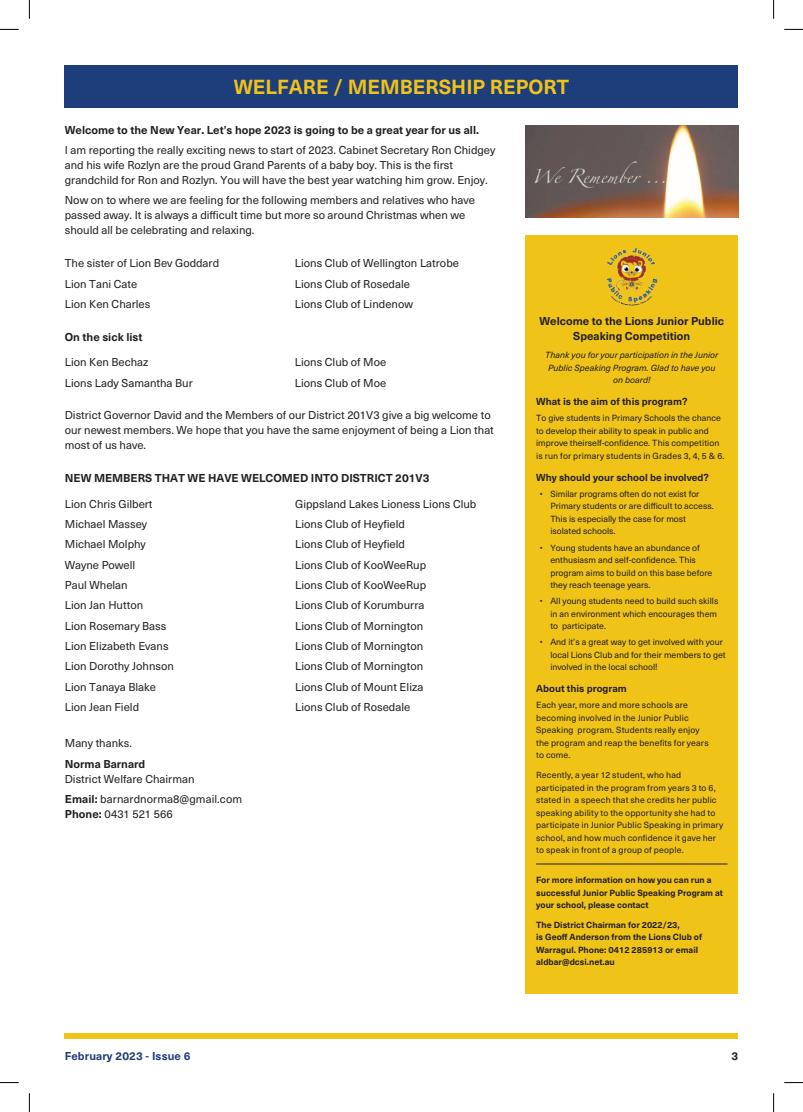
<style>
.page{position:relative;width:803px;height:1112px;background:#fff}
.page>*{position:absolute;margin:0;border:0;box-sizing:border-box;transform-origin:0 0}
.t1{font:700 20px "Neue Haas Unica W1 G";color:#f0c318}
.t2{font:11.25px/15px "Neue Haas Unica W1 G";color:#231f20}
.t3{font:700 11.25px/15px "Neue Haas Unica W1 G";color:#231f20;text-align:center}
.t4{font:700 11.25px "Neue Haas Unica W1 G";letter-spacing:.01em;color:#1d3d7b}
.t5{font:700 10px "Neue Haas Unica W1 G";color:#231f20}
.t6{font:8.75px/12.5px "Neue Haas Unica W1 G";color:#231f20}
.t7{font:700 8.75px/12.5px "Neue Haas Unica W1 G";color:#231f20}
.t8{font:italic 8.75px/12.5px "Neue Haas Unica W1 G";color:#231f20;text-align:center}
.s1{font-weight:700}
</style>
<div class="page">
<div style="left:65px;top:1033px;width:673px;height:5px;background:#f0c318"></div>
<div style="left:65px;top:65px;width:673px;height:42px;background:#1d3d7b"></div>
<div style="left:525px;top:235px;width:213px;height:758px;background:#f0c318"></div>
<hr style="left:536px;top:863px;width:191px;height:1px;background:#231f20">
<img style="left:606px;top:247px;width:52px;height:59px">
<img style="left:525px;top:125px;width:213px;height:93px">
<svg style="left:0;top:29px;width:19px;height:1px"></svg>
<svg style="left:784px;top:29px;width:19px;height:1px"></svg>
<svg style="left:0;top:1082px;width:19px;height:1px"></svg>
<svg style="left:784px;top:1082px;width:19px;height:1px"></svg>
<svg style="left:29px;top:0;width:1px;height:19px"></svg>
<svg style="left:29px;top:1093px;width:1px;height:18px"></svg>
<svg style="left:773px;top:0;width:1px;height:19px"></svg>
<svg style="left:773px;top:1093px;width:1px;height:18px"></svg>
<h1 class="t1" style="left:234px;top:71px;width:337px">WELFARE / MEMBERSHIP REPORT</h1>
<p class="t3" style="left:65px;top:121px;width:416px">Welcome to the New Year. Let’s hope 2023 is going to be a great year for us all.</p>
<p class="t2" style="left:65px;top:142px;width:432px">I am reporting the really exciting news to start of 2023. Cabinet Secretary Ron Chidgey and his wife Rozlyn are the proud Grand Parents of a baby boy. This is the first grandchild for Ron and Rozlyn. You will have the best year watching him grow. Enjoy.</p>
<p class="t2" style="left:65px;top:192px;width:412px">Now on to where we are feeling for the following members and relatives who have passed away. It is always a difficult time but more so around Christmas when we should all be celebrating and relaxing.</p>
<p class="t2" style="left:65px;top:255px;width:156px">The sister of Lion Bev Goddard</p>
<p class="t2" style="left:295px;top:255px;width:166px">Lions Club of Wellington Latrobe</p>
<p class="t2" style="left:65px;top:275px;width:74px">Lion Tani Cate</p>
<p class="t2" style="left:295px;top:275px;width:117px">Lions Club of Rosedale</p>
<p class="t2" style="left:65px;top:296px;width:87px">Lion Ken Charles</p>
<p class="t2" style="left:295px;top:296px;width:120px">Lions Club of Lindenow</p>
<p class="t3" style="left:65px;top:328px;width:79px">On the sick list</p>
<p class="t2" style="left:65px;top:354px;width:85px">Lion Ken Bechaz</p>
<p class="t2" style="left:295px;top:354px;width:93px">Lions Club of Moe</p>
<p class="t2" style="left:65px;top:374px;width:129px">Lions Lady Samantha Bur</p>
<p class="t2" style="left:295px;top:374px;width:93px">Lions Club of Moe</p>
<p class="t2" style="left:65px;top:407px;width:431px">District Governor David and the Members of our District 201V3 give a big welcome to our newest members. We hope that you have the same enjoyment of being a Lion that most of us have.</p>
<p class="t3" style="left:65px;top:469px;width:366px">NEW MEMBERS THAT WE HAVE WELCOMED INTO DISTRICT 201V3</p>
<p class="t2" style="left:65px;top:495px;width:89px">Lion Chris Gilbert</p>
<p class="t2" style="left:295px;top:495px;width:183px">Gippsland Lakes Lioness Lions Club</p>
<p class="t2" style="left:65px;top:516px;width:84px">Michael Massey</p>
<p class="t2" style="left:295px;top:516px;width:111px">Lions Club of Heyfield</p>
<p class="t2" style="left:65px;top:536px;width:83px">Michael Molphy</p>
<p class="t2" style="left:295px;top:536px;width:111px">Lions Club of Heyfield</p>
<p class="t2" style="left:65px;top:556px;width:72px">Wayne Powell</p>
<p class="t2" style="left:295px;top:556px;width:133px">Lions Club of KooWeeRup</p>
<p class="t2" style="left:65px;top:576px;width:64px">Paul Whelan</p>
<p class="t2" style="left:295px;top:576px;width:133px">Lions Club of KooWeeRup</p>
<p class="t2" style="left:65px;top:597px;width:80px">Lion Jan Hutton</p>
<p class="t2" style="left:295px;top:597px;width:131px">Lions Club of Korumburra</p>
<p class="t2" style="left:65px;top:617px;width:103px">Lion Rosemary Bass</p>
<p class="t2" style="left:295px;top:617px;width:129px">Lions Club of Mornington</p>
<p class="t2" style="left:65px;top:637px;width:105px">Lion Elizabeth Evans</p>
<p class="t2" style="left:295px;top:637px;width:129px">Lions Club of Mornington</p>
<p class="t2" style="left:65px;top:658px;width:111px">Lion Dorothy Johnson</p>
<p class="t2" style="left:295px;top:658px;width:129px">Lions Club of Mornington</p>
<p class="t2" style="left:65px;top:678px;width:93px">Lion Tanaya Blake</p>
<p class="t2" style="left:295px;top:678px;width:130px">Lions Club of Mount Eliza</p>
<p class="t2" style="left:65px;top:698px;width:76px">Lion Jean Field</p>
<p class="t2" style="left:295px;top:698px;width:117px">Lions Club of Rosedale</p>
<p class="t2" style="left:65px;top:735px;width:69px">Many thanks.</p>
<p class="t3" style="left:65px;top:755px;width:82px">Norma Barnard</p>
<p class="t2" style="left:65px;top:767px;width:179px;line-height:20.4px">District Welfare Chairman<br><span class="s1">Email:</span> barnardnorma8@gmail.com</p>
<p class="t2" style="left:65px;top:805px;width:110px"><span class="s1">Phone:</span> 0431 521 566</p>
<p class="t3" style="left:539px;top:313px;width:186px">Welcome to the Lions Junior Public<br>Speaking Competition</p>
<p class="t8" style="left:545px;top:348px;width:175px">Thank you for your participation in the Junior<br>Public Speaking Program. Glad to have you on board!</p>
<p class="t5" style="left:536px;top:394px;width:153px">What is the aim of this program?</p>
<p class="t6" style="left:536px;top:411px;width:190px">To give students in Primary Schools the chance to develop their ability to speak in public and improve theirself-confidence. This competition is run for primary students in Grades 3, 4, 5 &amp; 6.</p>
<p class="t5" style="left:536px;top:469px;width:174px">Why should your school be involved?</p>
<p class="t6" style="left:550px;top:487px;width:165px;text-indent:-11px">• Similar programs often do not exist for Primary students or are difficult to access.<br>This is especially the case for most isolated schools.</p>
<p class="t6" style="left:550px;top:540px;width:163px;text-indent:-11px">• Young students have an abundance of enthusiasm and self-confidence. This program aims to build on this base before they reach teenage years.</p>
<p class="t6" style="left:550px;top:594px;width:169px;text-indent:-11px">• All young students need to build such skills in an environment which encourages them to participate.</p>
<p class="t6" style="left:550px;top:635px;width:177px;text-indent:-11px">• And it’s a great way to get involved with your local Lions Club and for their members to get involved in the local school!</p>
<p class="t5" style="left:536px;top:681px;width:92px">About this program</p>
<p class="t6" style="left:536px;top:698px;width:174px">Each year, more and more schools are becoming involved in the Junior Public Speaking program. Students really enjoy the program and reap the benefits for years to come.</p>
<p class="t6" style="left:536px;top:768px;width:189px">Recently, a year 12 student, who had participated in the program from years 3 to 6, stated in a speech that she credits her public speaking ability to the opportunity she had to participate in Junior Public Speaking in primary school, and how much confidence it gave her to speak in front of a group of people.</p>
<p class="t7" style="left:536px;top:873px;width:188px">For more information on how you can run a successful Junior Public Speaking Program at your school, please contact</p>
<p class="t7" style="left:536px;top:917px;width:167px">The District Chairman for 2022/23,<br>is Geoff Anderson from the Lions Club of Warragul. Phone: 0412 285913 or email aldbar@dcsi.net.au</p>
<p class="t4" style="left:65px;top:1046px;width:127px">February 2023 - Issue 6</p>
<p class="t3" style="left:731px;top:1046px;width:8px">3</p>
</div>
